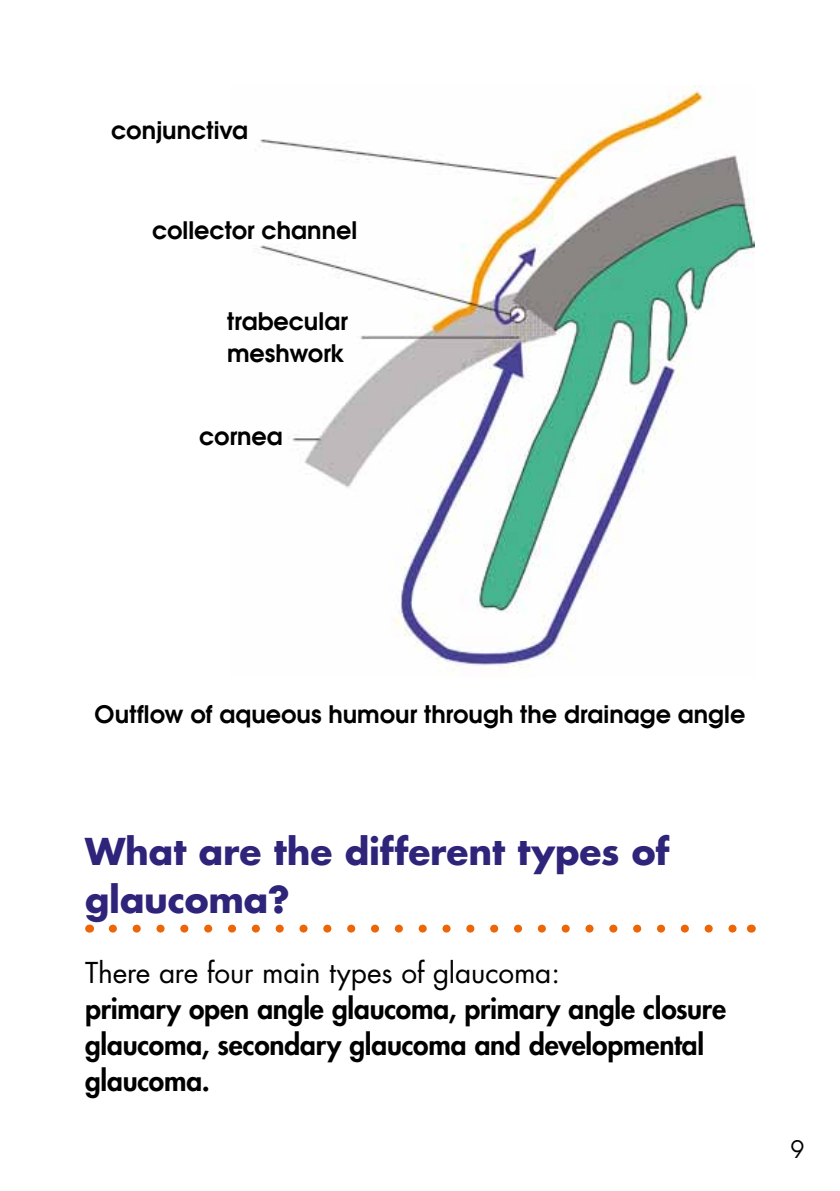
<style>
.page{position:relative;width:840px;height:1191px;background:#fff}
.page>*{position:absolute;margin:0;border:0;box-sizing:border-box;transform-origin:0 0}
.t1{font:700 36px/48px "Futura";letter-spacing:-.005em;color:#2e247a}
.t2{font:800 28px/36px "Futura";letter-spacing:-.005em;color:#000}
.t3{font:28px "Futura";letter-spacing:-.01em;color:#000}
.t4{font:600 24px/32px "Avant Garde";color:#000}
.t5{font:24px "Avant Garde";color:#000}
</style>
<div class="page">
<svg style="left:113px;top:924px;width:624px;height:8px"></svg>
<img style="left:255px;top:85px;width:499px;height:583px">
<p class="t4" style="left:111px;top:114px;width:138px">conjunctiva</p>
<p class="t4" style="left:152px;top:214px;width:206px">collector channel</p>
<p class="t4" style="left:227px;top:305px;width:122px">trabecular meshwork</p>
<p class="t4" style="left:199px;top:419px;width:85px">cornea</p>
<p class="t4" style="left:94px;top:698px;width:652px">Outflow of aqueous humour through the drainage angle</p>
<h1 class="t1" style="left:85px;top:827px;width:585px">What are the different types of glaucoma?</h1>
<p class="t3" style="left:85px;top:955px;width:476px">There are four main types of glaucoma:</p>
<p class="t2" style="left:85px;top:990px;width:642px">primary open angle glaucoma, primary angle closure glaucoma, secondary glaucoma and developmental glaucoma.</p>
<p class="t5" style="left:790px;top:1134px;width:15px">9</p>
</div>
